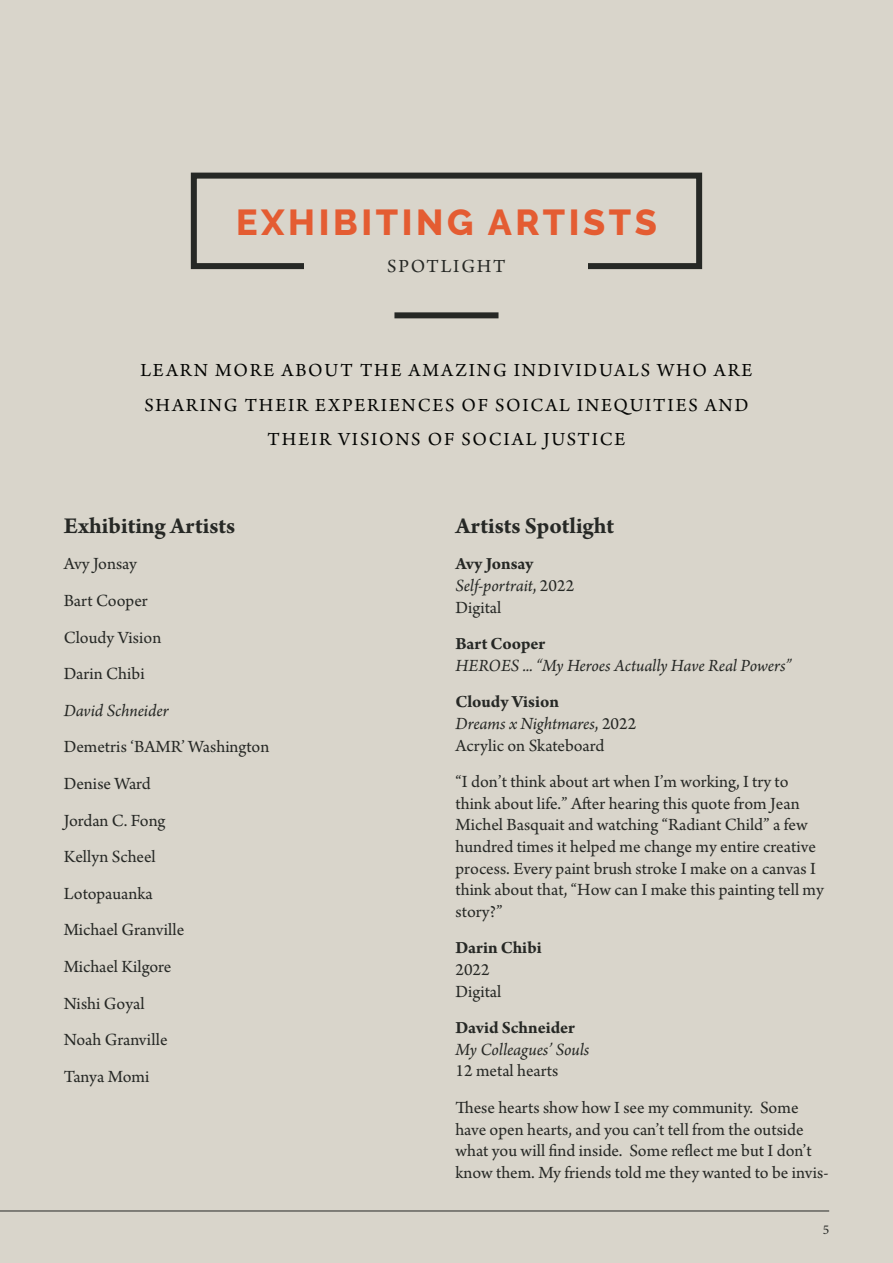
<style>
.page{position:relative;width:893px;height:1263px;background:#d9d5cb}
.page>*{position:absolute;margin:0;border:0;box-sizing:border-box;transform-origin:0 0}
.Header_-_Align_Cente{font:800 36px "Raleway";letter-spacing:.1em;color:#e45c32}
.Body_Text_-_Align_Le{font:700 24px "Arno Pro";color:#262825}
.Subhead_-_Align_Cent{font:19.5px/34.5px "Arno Pro";letter-spacing:.09em;color:#040503;text-align:center}
.Subhead_-_Align_Cent-2{font:19.5px "Arno Pro";letter-spacing:.09em;color:#262825}
.Body_Text_-_Align_Le-2{font:18px/21.6px "Arno Pro";color:#262825}
.Body_Text_-_Align_Le-3{font:italic 18px/21.6px "Arno Pro";letter-spacing:-.005em;color:#262825}
.t1{font:13.5px "Minion Pro";color:#262825}
.s1{font-weight:700;font-style:normal}
.s2{font-style:normal}
.s3{font-weight:700}
.s4{font-style:italic}
</style>
<div class="page">
<div style="left:394px;top:312px;width:104px;height:6px;background:#262825"></div>
<div style="left:191px;top:173px;width:511px;height:96px;border:6px solid #262825"></div>
<hr style="left:0;top:1211px;width:829px;height:1px;background:#262825">
<div style="left:305px;top:257px;width:283px;height:17px;background:#d9d5cb"></div>
<p class="Header_-_Align_Cente" style="left:236px;top:202px;width:422px">EXHIBITING ARTISTS</p>
<p class="Subhead_-_Align_Cent-2" style="left:387px;top:255px;width:120px">SPOTLIGHT</p>
<p class="Subhead_-_Align_Cent" style="left:140px;top:354px;width:613px">LEARN MORE ABOUT THE AMAZING INDIVIDUALS WHO ARE<br>SHARING THEIR EXPERIENCES OF SOICAL INEQUITIES AND<br>THEIR VISIONS OF SOCIAL JUSTICE</p>
<p class="Body_Text_-_Align_Le" style="left:64px;top:512px;width:173px">Exhibiting Artists</p>
<p class="Body_Text_-_Align_Le-2" style="left:64px;top:554px;width:75px">Avy Jonsay</p>
<p class="Body_Text_-_Align_Le-2" style="left:64px;top:591px;width:85px">Bart Cooper</p>
<p class="Body_Text_-_Align_Le-2" style="left:64px;top:627px;width:99px">Cloudy Vision</p>
<p class="Body_Text_-_Align_Le-2" style="left:64px;top:664px;width:82px">Darin Chibi</p>
<p class="Body_Text_-_Align_Le-3" style="left:64px;top:700px;width:106px">David Schneider</p>
<p class="Body_Text_-_Align_Le-2" style="left:64px;top:737px;width:207px">Demetris ‘BAMR’ Washington</p>
<p class="Body_Text_-_Align_Le-2" style="left:64px;top:774px;width:89px">Denise Ward</p>
<p class="Body_Text_-_Align_Le-2" style="left:64px;top:810px;width:103px">Jordan C. Fong</p>
<p class="Body_Text_-_Align_Le-2" style="left:64px;top:847px;width:93px">Kellyn Scheel</p>
<p class="Body_Text_-_Align_Le-2" style="left:64px;top:883px;width:91px">Lotopauanka</p>
<p class="Body_Text_-_Align_Le-2" style="left:64px;top:920px;width:122px">Michael Granville</p>
<p class="Body_Text_-_Align_Le-2" style="left:64px;top:957px;width:109px">Michael Kilgore</p>
<p class="Body_Text_-_Align_Le-2" style="left:64px;top:993px;width:82px">Nishi Goyal</p>
<p class="Body_Text_-_Align_Le-2" style="left:64px;top:1030px;width:105px">Noah Granville</p>
<p class="Body_Text_-_Align_Le-2" style="left:64px;top:1066px;width:87px">Tanya Momi</p>
<p class="Body_Text_-_Align_Le" style="left:455px;top:512px;width:160px">Artists Spotlight</p>
<p class="Body_Text_-_Align_Le-3" style="left:455px;top:554px;width:120px"><span class="s1">Avy Jonsay<br></span>Self-portrait<span class="s2">, 2022<br>Digital</span></p>
<p class="Body_Text_-_Align_Le-3" style="left:455px;top:634px;width:338px"><span class="s1">Bart Cooper<br></span>HEROES ... “My Heroes Actually Have Real Powers”</p>
<p class="Body_Text_-_Align_Le-2" style="left:455px;top:692px;width:182px"><span class="s3">Cloudy Vision<br></span><span class="s4">Dreams x Nightmares</span>, 2022<br>Acrylic on Skateboard</p>
<p class="Body_Text_-_Align_Le-2" style="left:455px;top:772px;width:370px">“I don’t think about art when I’m working, I try to think about life.” After hearing this quote from Jean Michel Basquait and watching “Radiant Child” a few hundred times it helped me change my entire creative process. Every paint brush stroke I make on a canvas I think about that, “How can I make this painting tell my story?”</p>
<p class="Body_Text_-_Align_Le-2" style="left:455px;top:938px;width:88px"><span class="s3">Darin Chibi<br></span>2022<br>Digital</p>
<p class="Body_Text_-_Align_Le-3" style="left:455px;top:1018px;width:135px"><span class="s1">David Schneider<br></span>My Colleagues’ Souls<br><span class="s2">12 metal hearts</span></p>
<p class="Body_Text_-_Align_Le-2" style="left:455px;top:1098px;width:375px">These hearts show how I see my community. Some have open hearts, and you can’t tell from the outside what you will find inside. Some reflect me but I don’t know them. My friends told me they wanted to be invis-</p>
<p class="t1" style="left:823px;top:1220px;width:8px">5</p>
</div>
